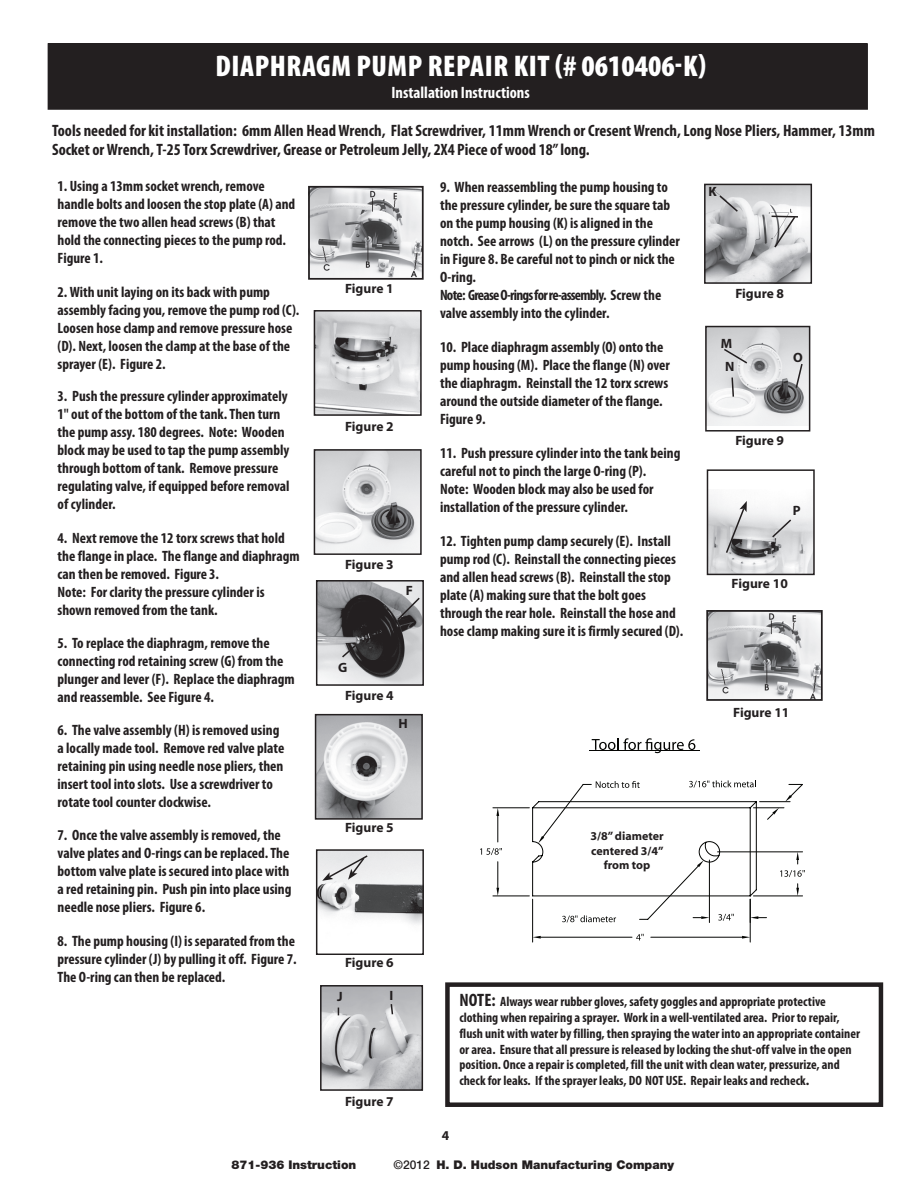
<style>
.page{position:relative;width:918px;height:1188px;background:#fff}
.page>*{position:absolute;margin:0;border:0;box-sizing:border-box;transform-origin:0 0}
.t1{font:900 condensed 30px "Myriad Pro";color:#fff}
.t2{font:700 condensed 16.5px/19.8px "Myriad Pro";color:#231f20}
.t3{font:700 condensed 16.5px "Myriad Pro";color:#fff}
.t4{font:700 condensed 15px/18px "Myriad Pro";color:#231f20}
.t5{font:700 condensed 13.5px/15.8px "Myriad Pro";color:#231f20}
.t6{font:700 13.5px/23.9px "Myriad Pro";color:#231f20;text-align:center}
.t7{font:900 12px "Helvetica Neue";color:#231f20}
.t8{font:700 12px/14.4px "Myriad";color:#231f20;text-align:center}
.s1{font-size:18px}
.s2{font-stretch:normal}
.s3{font-weight:500}
</style>
<div class="page">
<img style="left:709px;top:613px;width:111px;height:85px">
<div style="left:706px;top:610px;width:117px;height:91px;border:2px solid #231f20"></div>
<img style="left:707px;top:187px;width:102px;height:94px">
<div style="left:704px;top:184px;width:108px;height:100px;border:2px solid #231f20"></div>
<img style="left:317px;top:452px;width:102px;height:100px">
<div style="left:314px;top:449px;width:108px;height:106px;border:2px solid #231f20"></div>
<img style="left:311px;top:189px;width:110px;height:88px">
<div style="left:308px;top:186px;width:116px;height:94px;border:2px solid #231f20"></div>
<img style="left:317px;top:313px;width:102px;height:100px">
<div style="left:314px;top:310px;width:108px;height:106px;border:2px solid #231f20"></div>
<svg style="left:718px;top:194px;width:21px;height:19px"></svg>
<svg style="left:770px;top:215px;width:30px;height:34px"></svg>
<img style="left:318px;top:717px;width:102px;height:100px">
<div style="left:315px;top:714px;width:108px;height:106px;border:2px solid #231f20"></div>
<img style="left:319px;top:852px;width:102px;height:72px">
<div style="left:316px;top:849px;width:108px;height:106px;border:2px solid #231f20"></div>
<svg style="left:322px;top:854px;width:47px;height:27px"></svg>
<img style="left:323px;top:988px;width:97px;height:100px">
<div style="left:320px;top:985px;width:103px;height:106px;border:2px solid #231f20"></div>
<svg style="left:390px;top:1003px;width:4px;height:13px"></svg>
<img style="left:708px;top:329px;width:99px;height:97px">
<div style="left:705px;top:326px;width:105px;height:106px;border:2px solid #231f20"></div>
<svg style="left:722px;top:347px;width:27px;height:18px"></svg>
<svg style="left:731px;top:376px;width:4px;height:22px"></svg>
<svg style="left:795px;top:362px;width:9px;height:27px"></svg>
<img style="left:710px;top:499px;width:102px;height:73px">
<div style="left:707px;top:469px;width:108px;height:106px;border:2px solid #231f20"></div>
<svg style="left:725px;top:501px;width:22px;height:54px"></svg>
<svg style="left:771px;top:518px;width:22px;height:21px"></svg>
<img style="left:319px;top:583px;width:102px;height:100px">
<div style="left:316px;top:580px;width:108px;height:106px;border:2px solid #231f20"></div>
<svg style="left:396px;top:596px;width:25px;height:26px"></svg>
<svg style="left:340px;top:644px;width:17px;height:15px"></svg>
<div style="left:48px;top:44px;width:819px;height:65px;background:#231f20"></div>
<div style="left:48px;top:43px;width:820px;height:67px;border:2px solid #231f20"></div>
<div style="left:445px;top:982px;width:438px;height:125px;border:4px solid #231f20"></div>
<hr style="left:532px;top:899px;width:1px;height:43px;background:#040503">
<hr style="left:750px;top:899px;width:1px;height:43px;background:#040503">
<hr style="left:541px;top:937px;width:91px;height:1px;background:#040503">
<svg style="left:533px;top:936px;width:8px;height:3px"></svg>
<hr style="left:651px;top:937px;width:91px;height:1px;background:#040503">
<svg style="left:742px;top:936px;width:8px;height:3px"></svg>
<svg style="left:636px;top:934px;width:8px;height:6px"></svg>
<hr style="left:493px;top:896px;width:36px;height:1px;background:#040503">
<hr style="left:493px;top:808px;width:36px;height:1px;background:#040503">
<svg style="left:496px;top:862px;width:3px;height:34px"></svg>
<svg style="left:496px;top:808px;width:3px;height:34px"></svg>
<svg style="left:480px;top:848px;width:22px;height:7px"></svg>
<svg style="left:532px;top:780px;width:273px;height:143px"></svg>
<svg style="left:592px;top:738px;width:103px;height:15px"></svg>
<hr style="left:589px;top:750px;width:110px;height:1px;background:#040503">
<div style="left:590px;top:831px;width:74px;height:59px;background:#fff"></div>
<h1 class="t1" style="left:215px;top:49px;width:31px">DIAPHRA</h1>
<h1 class="t1" style="left:316px;top:49px;width:73px">GM PUMP</h1>
<h1 class="t1" style="left:428px;top:49px;width:30px">REPAIR</h1>
<h1 class="t1" style="left:514px;top:49px;width:194px">KIT (# 0610406-K)</h1>
<p class="t3" style="left:392px;top:84px;width:140px">Installation Instructions</p>
<p class="t2" style="left:52px;top:121px;width:824px">Tools needed for kit installation: 6mm Allen Head Wrench, Flat Screwdriver, 11mm Wrench or Cresent Wrench, Long Nose Pliers, Hammer, 13mm<br>Socket or Wrench, T-25 Torx Screwdriver, Grease or Petroleum Jelly, 2X4 Piece of wood 18” long.</p>
<p class="t4" style="left:58px;top:177px;width:239px">1. Using a 13mm socket wrench, remove handle bolts and loosen the stop plate (A) and remove the two allen head screws (B) that hold the connecting pieces to the pump rod.<br>Figure 1.</p>
<p class="t4" style="left:58px;top:283px;width:243px">2. With unit laying on its back with pump assembly facing you, remove the pump rod (C).<br>Loosen hose clamp and remove pressure hose (D). Next, loosen the clamp at the base of the sprayer (E). Figure 2.</p>
<p class="t4" style="left:58px;top:387px;width:234px">3. Push the pressure cylinder approximately 1" out of the bottom of the tank. Then turn the pump assy. 180 degrees. Note: Wooden block may be used to tap the pump assembly through bottom of tank. Remove pressure regulating valve, if equipped before removal of cylinder.</p>
<p class="t4" style="left:58px;top:529px;width:244px">4. Next remove the 12 torx screws that hold the flange in place. The flange and diaphragm can then be removed. Figure 3.<br>Note: For clarity the pressure cylinder is shown removed from the tank.</p>
<p class="t4" style="left:58px;top:635px;width:239px">5. To replace the diaphragm, remove the connecting rod retaining screw (G) from the plunger and lever (F). Replace the diaphragm and reassemble. See Figure 4.</p>
<p class="t4" style="left:58px;top:721px;width:228px">6. The valve assembly (H) is removed using a locally made tool. Remove red valve plate retaining pin using needle nose pliers, then insert tool into slots. Use a screwdriver to rotate tool counter clockwise.</p>
<p class="t4" style="left:58px;top:827px;width:235px">7. Once the valve assembly is removed, the valve plates and O-rings can be replaced. The bottom valve plate is secured into place with a red retaining pin. Push pin into place using needle nose pliers. Figure 6.</p>
<p class="t4" style="left:58px;top:932px;width:241px;text-align:justify">8. The pump housing (I) is separated from the pressure cylinder (J) by pulling it off. Figure 7.<br>The O-ring can then be replaced.</p>
<p class="t4" style="left:440px;top:178px;width:241px">9. When reassembling the pump housing to the pressure cylinder, be sure the square tab on the pump housing (K) is aligned in the notch. See arrows (L) on the pressure cylinder in Figure 8. Be careful not to pinch or nick the O-ring.<br>Note: Grease O-rings for re-assembly. Screw the valve assembly into the cylinder.</p>
<p class="t4" style="left:440px;top:338px;width:231px">10. Place diaphragm assembly (O) onto the pump housing (M). Place the flange (N) over the diaphragm. Reinstall the 12 torx screws around the outside diameter of the flange.<br>Figure 9.</p>
<p class="t4" style="left:440px;top:444px;width:242px">11. Push pressure cylinder into the tank being careful not to pinch the large O-ring (P).<br>Note: Wooden block may also be used for installation of the pressure cylinder.</p>
<p class="t4" style="left:440px;top:532px;width:245px">12. Tighten pump clamp securely (E). Install pump rod (C). Reinstall the connecting pieces and allen head screws (B). Reinstall the stop plate (A) making sure that the bolt goes through the rear hole. Reinstall the hose and hose clamp making sure it is firmly secured (D).</p>
<p class="t6" style="left:708px;top:180px;width:10px">K</p>
<p class="t6" style="left:345px;top:277px;width:50px">Figure 1</p>
<p class="t6" style="left:735px;top:281px;width:50px">Figure 8</p>
<p class="t6" style="left:721px;top:331px;width:15px">M<br>N</p>
<p class="t6" style="left:793px;top:346px;width:11px">O</p>
<p class="t6" style="left:345px;top:415px;width:50px">Figure 2</p>
<p class="t6" style="left:735px;top:429px;width:50px">Figure 9</p>
<p class="t6" style="left:793px;top:498px;width:9px">P</p>
<p class="t6" style="left:345px;top:552px;width:50px">Figure 3</p>
<p class="t6" style="left:732px;top:572px;width:58px">Figure 10</p>
<p class="t6" style="left:406px;top:579px;width:9px">F</p>
<p class="t6" style="left:338px;top:655px;width:11px">G</p>
<p class="t6" style="left:345px;top:683px;width:50px">Figure 4</p>
<p class="t6" style="left:398px;top:711px;width:11px">H</p>
<p class="t6" style="left:733px;top:700px;width:58px">Figure 11</p>
<p class="t6" style="left:345px;top:816px;width:50px">Figure 5</p>
<p class="t6" style="left:345px;top:951px;width:50px">Figure 6</p>
<p class="t6" style="left:337px;top:985px;width:7px">J</p>
<p class="t6" style="left:389px;top:984px;width:5px">I</p>
<p class="t6" style="left:345px;top:1090px;width:50px">Figure 7</p>
<p class="t8" style="left:591px;top:830px;width:75px">3/8’’ diameter centered 3/4’’ from top</p>
<p class="t5" style="left:459px;top:994px;width:402px"><span class="s1">NOTE:</span> Always wear rubber gloves, safety goggles and appropriate protective clothing when repairing a sprayer. Work in a well-ventilated area. Prior to repair, flush unit with water by filling, then spraying the water into an appropriate container or area. Ensure that all pressure is released by locking the shut-off valve in the open position. Once a repair is completed, fill the unit with clean water, pressurize, and check for leaks. If the sprayer leaks, DO NOT USE. Repair leaks and recheck<span class="s2">.</span></p>
<p class="t6" style="left:442px;top:1123px;width:9px">4</p>
<p class="t7" style="left:231px;top:1158px;width:126px">871-936 Instruction</p>
<p class="t7" style="left:393px;top:1158px;width:282px"><span class="s3">©2012</span> H. D. Hudson Manufacturing Company</p>
</div>
